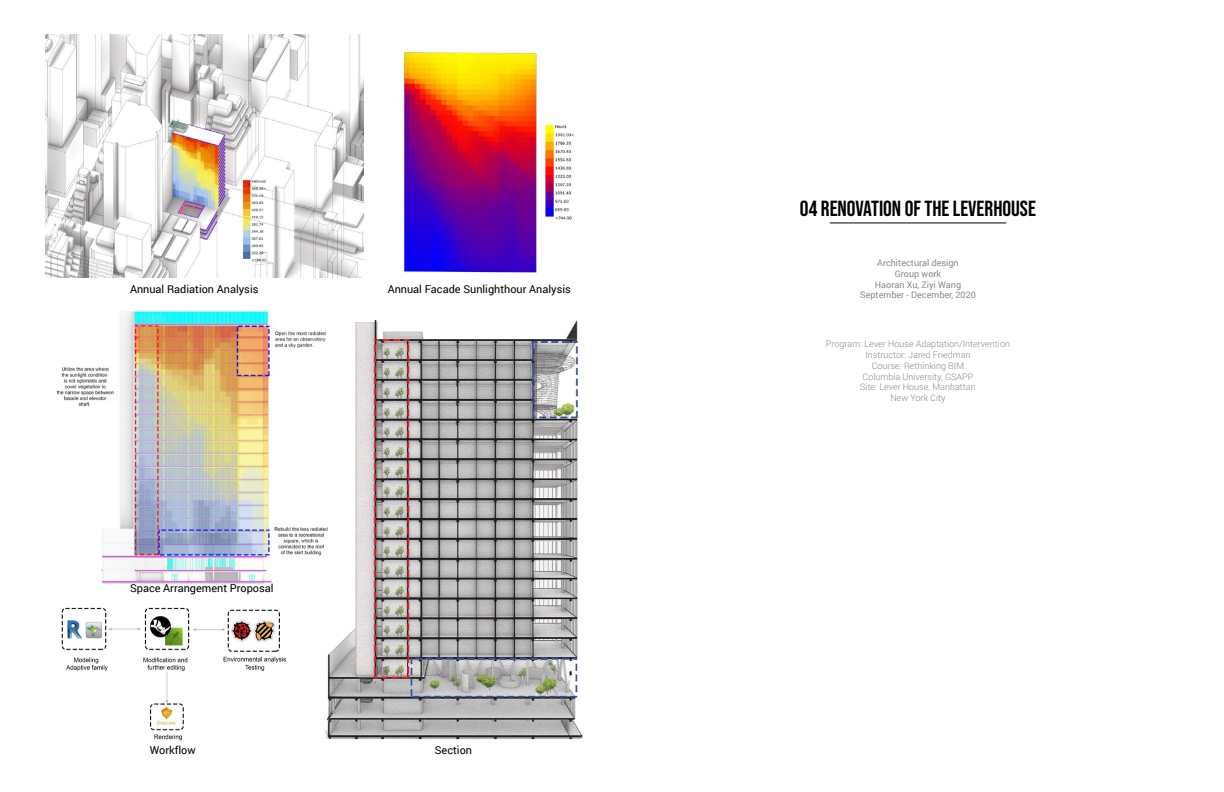
<style>
.page{position:relative;width:1224px;height:792px;background:#fff}
.page>*{position:absolute;margin:0;border:0;box-sizing:border-box;transform-origin:0 0}
.t1{font:21.8px "Bebas Neue";color:#000}
.t2{font:10.9px "Roboto";color:#000}
.t3{font:300 9px/10.8px "Roboto";color:#898989;text-align:center}
.t4{font:9px/10.8px "Roboto";color:#898989;text-align:center}
</style>
<div class="page">
<hr style="left:830px;top:223px;width:176px;height:1px;background:#000">
<img style="left:56px;top:310px;width:246px;height:274px">
<img style="left:302px;top:319px;width:281px;height:421px">
<img style="left:45px;top:34px;width:318px;height:244px">
<img style="left:403px;top:51px;width:171px;height:222px">
<img style="left:61px;top:607px;width:225px;height:134px">
<img style="left:232px;top:160px;width:46px;height:118px">
<p class="t2" style="left:130px;top:281px;width:130px">Annual Radiation Analysis</p>
<p class="t2" style="left:388px;top:281px;width:185px">Annual Facade Sunlighthour Analysis</p>
<p class="t2" style="left:130px;top:581px;width:145px">Space Arrangement Proposal</p>
<p class="t2" style="left:150px;top:742px;width:47px">Workflow</p>
<p class="t2" style="left:435px;top:742px;width:39px">Section</p>
<h1 class="t1" style="left:800px;top:196px;width:238px">04 RENOVATION OF THE LEVERHOUSE</h1>
<p class="t4" style="left:860px;top:257px;width:117px">Architectural design<br>Group work<br>Haoran Xu, Ziyi Wang<br>September - December, 2020</p>
<p class="t3" style="left:826px;top:338px;width:186px">Program: Lever House Adaptation/Intervention<br>Instructor: Jared Friedman<br>Course: Rethinking BIM<br>Columbia University, GSAPP<br>Site: Lever House, Manhattan<br>New York City</p>
</div>
